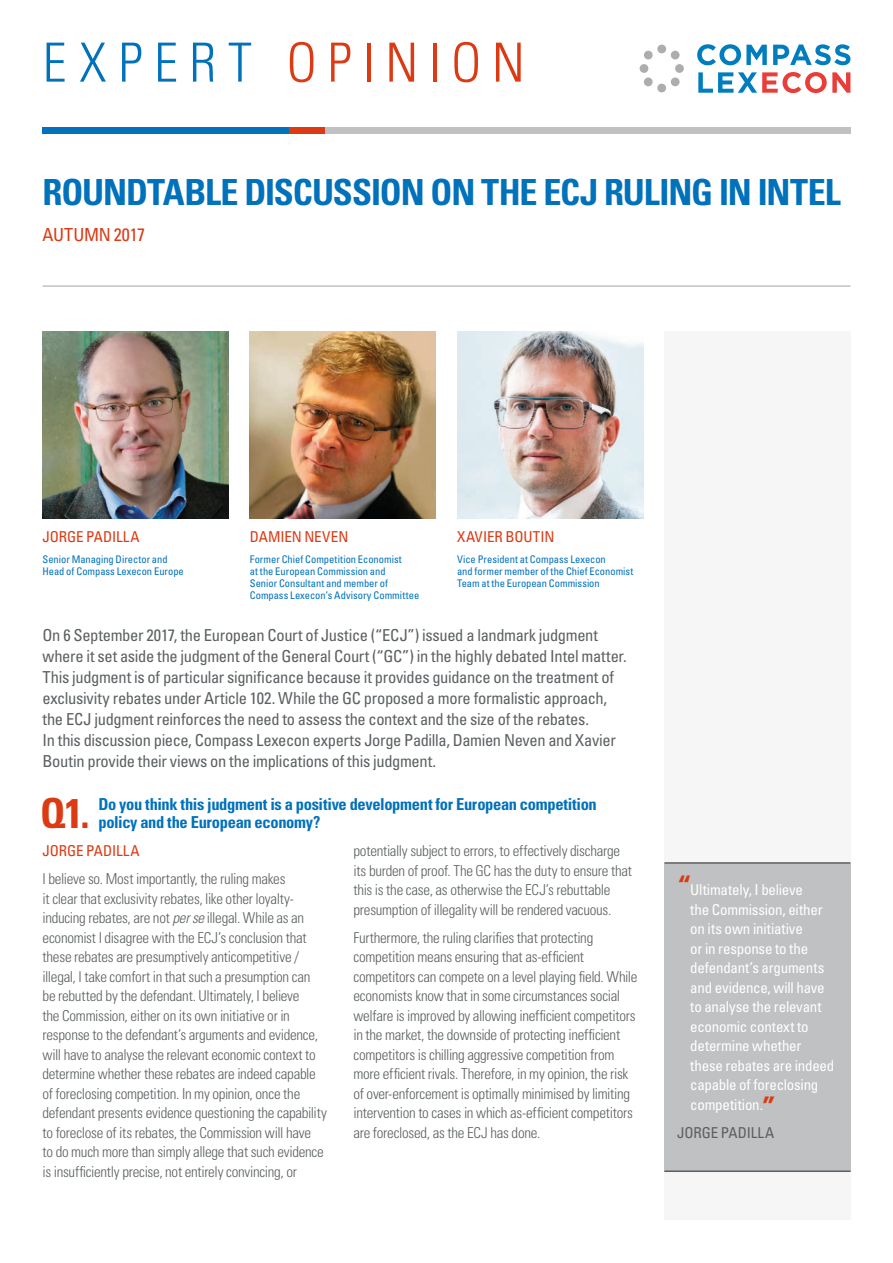
<style>
.page{position:relative;width:893px;height:1263px;background:#fff}
.page>*{position:absolute;margin:0;border:0;box-sizing:border-box;transform-origin:0 0}
.t1{font:300 condensed 54px "Univers LT Std";letter-spacing:.21em;color:#db3a12}
.t2{font:700 condensed 41.4px "Univers LT Std";color:#db3a12}
.t3{font:700 condensed 36px "Univers LT Std";letter-spacing:-.03em;color:#0071bb}
.t4{font:condensed 18px "Univers LT Std";letter-spacing:-.015em;color:#db3a12}
.t5{font:condensed 16.5px/21px "Univers LT Std";letter-spacing:-.02em;color:#5c6062}
.t6{font:700 condensed 16.5px/18px "Univers LT Std";letter-spacing:-.02em;color:#0071bb}
.t7{font:300 condensed 15px/19.5px "Univers LT Std";letter-spacing:-.02em;color:#5c6062}
.t8{font:condensed 15px/19.5px "Univers LT Std";letter-spacing:-.015em;color:#fff}
.t9{font:condensed 15px "Univers LT Std";letter-spacing:-.01em;color:#db3a12}
.t10{font:condensed 15px "Univers LT Std";letter-spacing:-.015em;color:#5c6062}
.t11{font:condensed 10.5px/12px "Univers LT Std";color:#0071bb}
.s1{color:#0071bb}
.s2{font-style:italic}
.s3{font-weight:700;font-stretch:normal;font-size:27px;color:#db3a12}
</style>
<div class="page">
<div style="left:43px;top:128px;width:246px;height:6px;background:#0071bb"></div>
<div style="left:289px;top:128px;width:36px;height:6px;background:#db3a12"></div>
<div style="left:325px;top:128px;width:525px;height:6px;background:#bfc1c2"></div>
<hr style="left:43px;top:285px;width:807px;height:2px;background:#bfc1c2">
<img style="left:43px;top:331px;width:186px;height:188px">
<img style="left:250px;top:331px;width:186px;height:188px">
<img style="left:457px;top:331px;width:186px;height:188px">
<div style="left:664px;top:331px;width:186px;height:889px;background:#f6f6f6"></div>
<div style="left:664px;top:863px;width:186px;height:308px;background:#bfc1c2"></div>
<hr style="left:664px;top:862px;width:186px;height:2px;background:#5c6062">
<hr style="left:664px;top:1170px;width:186px;height:2px;background:#5c6062">
<svg style="left:697px;top:44px;width:70px;height:21px"></svg>
<svg style="left:773px;top:44px;width:77px;height:21px"></svg>
<svg style="left:698px;top:72px;width:152px;height:21px"></svg>
<div style="left:657px;top:45px;width:9px;height:8px;background:#aeadad;border-radius:50%"></div>
<div style="left:657px;top:84px;width:9px;height:8px;background:#aeadad;border-radius:50%"></div>
<div style="left:671px;top:51px;width:9px;height:8px;background:#aeadad;border-radius:50%"></div>
<div style="left:644px;top:51px;width:9px;height:8px;background:#aeadad;border-radius:50%"></div>
<div style="left:640px;top:64px;width:8px;height:9px;background:#aeadad;border-radius:50%"></div>
<div style="left:675px;top:64px;width:9px;height:9px;background:#aeadad;border-radius:50%"></div>
<div style="left:671px;top:78px;width:9px;height:8px;background:#aeadad;border-radius:50%"></div>
<div style="left:644px;top:78px;width:9px;height:8px;background:#aeadad;border-radius:50%"></div>
<h1 class="t1" style="left:43px;top:30px;width:484px"><span class="s1">EXPERT</span> OPINION</h1>
<h3 class="t3" style="left:43px;top:170px;width:800px">ROUNDTABLE DISCUSSION ON THE ECJ RULING IN INTEL</h3>
<p class="t4" style="left:43px;top:223px;width:104px">AUTUMN 2017</p>
<p class="t9" style="left:43px;top:528px;width:99px">JORGE PADILLA</p>
<p class="t11" style="left:43px;top:553px;width:143px">Senior Managing Director and<br>Head of Compass Lexecon Europe</p>
<p class="t9" style="left:250px;top:528px;width:100px">DAMIEN NEVEN</p>
<p class="t11" style="left:250px;top:553px;width:171px">Former Chief Competition Economist<br>at the European Commission and<br>Senior Consultant and member of Compass Lexecon’s Advisory Committee</p>
<p class="t9" style="left:457px;top:528px;width:99px">XAVIER BOUTIN</p>
<p class="t11" style="left:457px;top:553px;width:178px">Vice President at Compass Lexecon<br>and former member of the Chief Economist<br>Team at the European Commission</p>
<p class="t5" style="left:43px;top:624px;width:586px">On 6 September 2017, the European Court of Justice (“ECJ”) issued a landmark judgment where it set aside the judgment of the General Court (“GC”) in the highly debated Intel matter.<br>This judgment is of particular significance because it provides guidance on the treatment of exclusivity rebates under Article 102. While the GC proposed a more formalistic approach, the ECJ judgment reinforces the need to assess the context and the size of the rebates.<br>In this discussion piece, Compass Lexecon experts Jorge Padilla, Damien Neven and Xavier Boutin provide their views on the implications of this judgment.</p>
<h2 class="t2" style="left:40px;top:788px;width:51px">Q1.</h2>
<p class="t6" style="left:98px;top:795px;width:500px">Do you think this judgment is a positive development for European competition policy and the European economy?</p>
<p class="t9" style="left:43px;top:841px;width:99px">JORGE PADILLA</p>
<p class="t7" style="left:43px;top:869px;width:286px">I believe so. Most importantly, the ruling makes<br>it clear that exclusivity rebates, like other loyalty&shy;inducing rebates, are not <span class="s2">per se</span> illegal. While as an economist I disagree with the ECJ’s conclusion that these rebates are presumptively anticompetitive / illegal, I take comfort in that such a presumption can be rebutted by the defendant. Ultimately, I believe<br>the Commission, either on its own initiative or in response to the defendant’s arguments and evidence, will have to analyse the relevant economic context to determine whether these rebates are indeed capable of foreclosing competition. In my opinion, once the defendant presents evidence questioning the capability to foreclose of its rebates, the Commission will have<br>to do much more than simply allege that such evidence is insufficiently precise, not entirely convincing, or</p>
<p class="t7" style="left:353px;top:841px;width:280px">potentially subject to errors, to effectively discharge its burden of proof. The GC has the duty to ensure that this is the case, as otherwise the ECJ’s rebuttable presumption of illegality will be rendered vacuous.</p>
<p class="t7" style="left:353px;top:928px;width:286px">Furthermore, the ruling clarifies that protecting competition means ensuring that as-efficient competitors can compete on a level playing field. While economists know that in some circumstances social welfare is improved by allowing inefficient competitors in the market, the downside of protecting inefficient competitors is chilling aggressive competition from more efficient rivals. Therefore, in my opinion, the risk of over-enforcement is optimally minimised by limiting intervention to cases in which as-efficient competitors are foreclosed, as the ECJ has done.</p>
<p class="t8" style="left:690px;top:880px;width:145px;text-indent:-13px"><span class="s3">“</span>Ultimately, I believe<br>the Commission, either on its own initiative<br>or in response to the defendant’s arguments and evidence, will have to analyse the relevant economic context to determine whether these rebates are indeed capable of foreclosing competition.<span class="s3">”</span></p>
<p class="t10" style="left:677px;top:1123px;width:99px">JORGE PADILLA</p>
</div>
